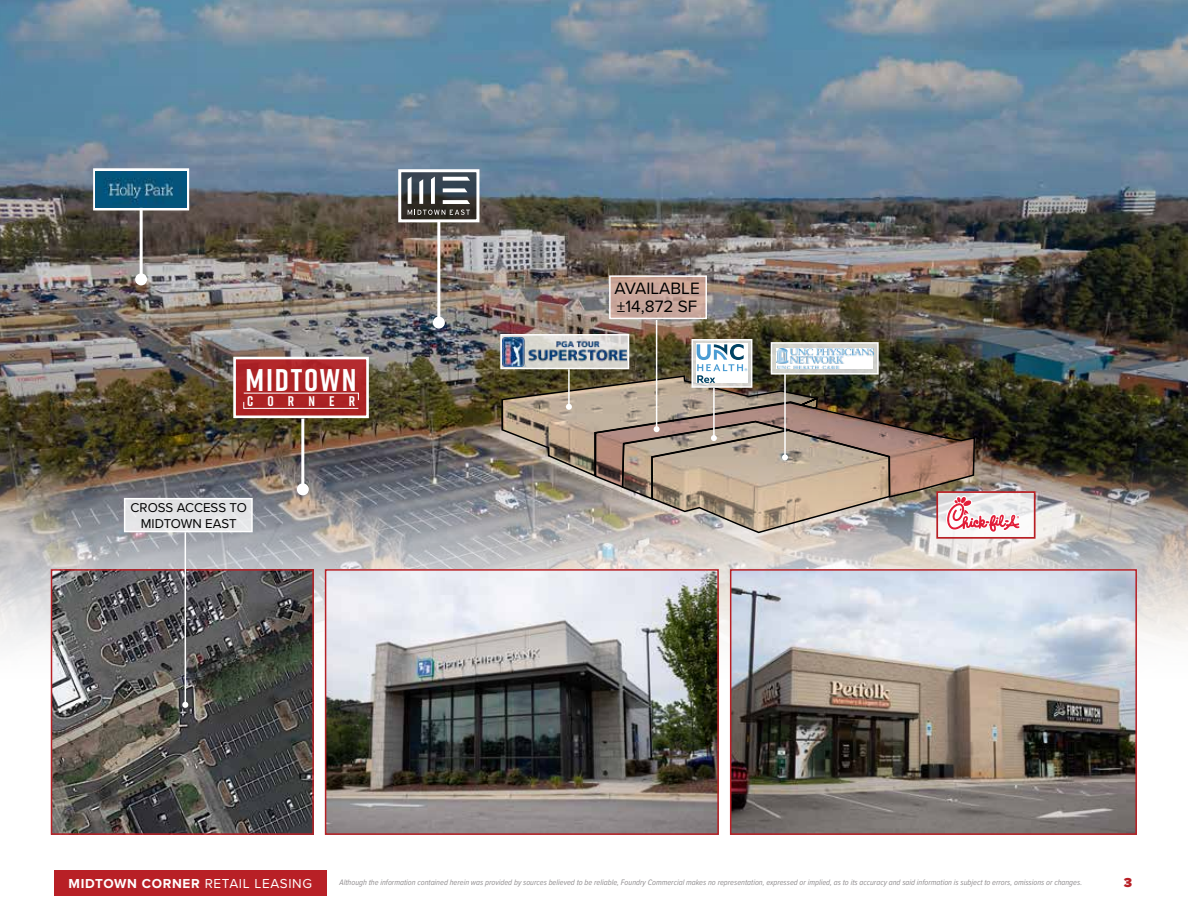
<style>
.page{position:relative;width:1188px;height:918px;background:#fff}
.page>*{position:absolute;margin:0;border:0;box-sizing:border-box;transform-origin:0 0}
.t1{font:700 31.35px "Rift";letter-spacing:.06em;color:#fff}
.t2{font:17.1px/18px "Proxima Nova";color:#000}
.t3{font:700 13.95px "Rift";letter-spacing:1.01em;color:#fff}
.t4{font:700 13.5px "Proxima Nova";letter-spacing:.05em;color:#fff}
.t5{font:900 13.5px "Proxima Nova";color:#b82026}
.t6{font:13.2px/15.9px "Proxima Nova";color:#000;text-align:center}
.t7{font:italic 8.25px "Proxima Nova Cond";color:#928f91}
.s1{font-weight:400}
</style>
<div class="page">
<div style="left:54px;top:870px;width:273px;height:25px;background:#b82026"></div>
<svg style="left:0;top:537px;width:1188px;height:151px"></svg>
<img style="left:0;top:0;width:1188px;height:537px">
<div style="left:93px;top:168px;width:96px;height:42px;border:3px solid #fff"></div>
<img style="left:96px;top:171px;width:90px;height:37px">
<div style="left:235px;top:358px;width:133px;height:59px;background:#ad2424"></div>
<div style="left:233px;top:357px;width:136px;height:61px;border:3px solid #fff"></div>
<svg style="left:243px;top:392px;width:116px;height:17px"></svg>
<hr style="left:140px;top:208px;width:3px;height:71px;background:#fff">
<div style="left:135px;top:273px;width:12px;height:12px;background:#fff;border-radius:50%"></div>
<hr style="left:301px;top:419px;width:3px;height:70px;background:#fff">
<div style="left:297px;top:483px;width:12px;height:12px;background:#fff;border-radius:50%"></div>
<svg style="left:402px;top:173px;width:73px;height:45px"></svg>
<svg style="left:408px;top:177px;width:62px;height:38px"></svg>
<div style="left:398px;top:169px;width:81px;height:53px;border:3px solid #fff"></div>
<hr style="left:437px;top:220px;width:3px;height:103px;background:#fff">
<div style="left:433px;top:317px;width:12px;height:12px;background:#fff;border-radius:50%"></div>
<div style="left:692px;top:340px;width:60px;height:47px;background:#d9d6d0"></div>
<div style="left:691px;top:339px;width:61px;height:49px;border:2px solid #fff"></div>
<div style="left:696px;top:343px;width:52px;height:40px;background:#fff"></div>
<div style="left:771px;top:342px;width:108px;height:33px;border:2px solid #fff"></div>
<hr style="left:656px;top:320px;width:1px;height:109px;background:#fff">
<svg style="left:612px;top:278px;width:92px;height:38px;background:#caa69a"></svg>
<div style="left:609px;top:275px;width:98px;height:44px;border:2px solid #fff"></div>
<div style="left:937px;top:492px;width:98px;height:46px;background:linear-gradient(to bottom,#e1e1e2,#fff)"></div>
<div style="left:936px;top:491px;width:100px;height:48px;border:2px solid #b82025"></div>
<img style="left:501px;top:344px;width:520px;height:190px">
<img style="left:503px;top:337px;width:123px;height:29px">
<div style="left:500px;top:334px;width:129px;height:35px;border:2px solid #fff"></div>
<img style="left:328px;top:572px;width:388px;height:260px">
<div style="left:325px;top:569px;width:394px;height:266px;border:2px solid #b82025"></div>
<img style="left:733px;top:572px;width:401px;height:260px">
<div style="left:730px;top:569px;width:407px;height:266px;border:2px solid #b82025"></div>
<img style="left:54px;top:572px;width:257px;height:260px">
<div style="left:51px;top:569px;width:263px;height:266px;border:2px solid #b82026"></div>
<hr style="left:185px;top:532px;width:1px;height:173px;background:#fff">
<svg style="left:182px;top:702px;width:6px;height:6px"></svg>
<div style="left:125px;top:499px;width:127px;height:33px;background:#e3e4e6"></div>
<div style="left:124px;top:498px;width:129px;height:34px;border:2px solid #fff"></div>
<h1 class="t1" style="left:245px;top:357px;width:113px">MIDTOWN</h1>
<h3 class="t3" style="left:247px;top:391px;width:110px">CORNER</h3>
<h3 class="t6" style="left:131px;top:499px;width:118px">CROSS ACCESS TO<br>MIDTOWN EAST</h3>
<h2 class="t2" style="left:615px;top:279px;width:87px">AVAILABLE ±14,872 SF</h2>
<h3 class="t4" style="left:69px;top:873px;width:245px">MIDTOWN CORNER <span class="s1">RETAIL LEASING</span></h3>
<h3 class="t5" style="left:1124px;top:872px;width:10px">3</h3>
<p class="t7" style="left:340px;top:876px;width:744px">Although the information contained herein was provided by sources believed to be reliable, Foundry Commercial makes no representation, expressed or implied, as to its accuracy and said information is subject to errors, omissions or changes.</p>
</div>
